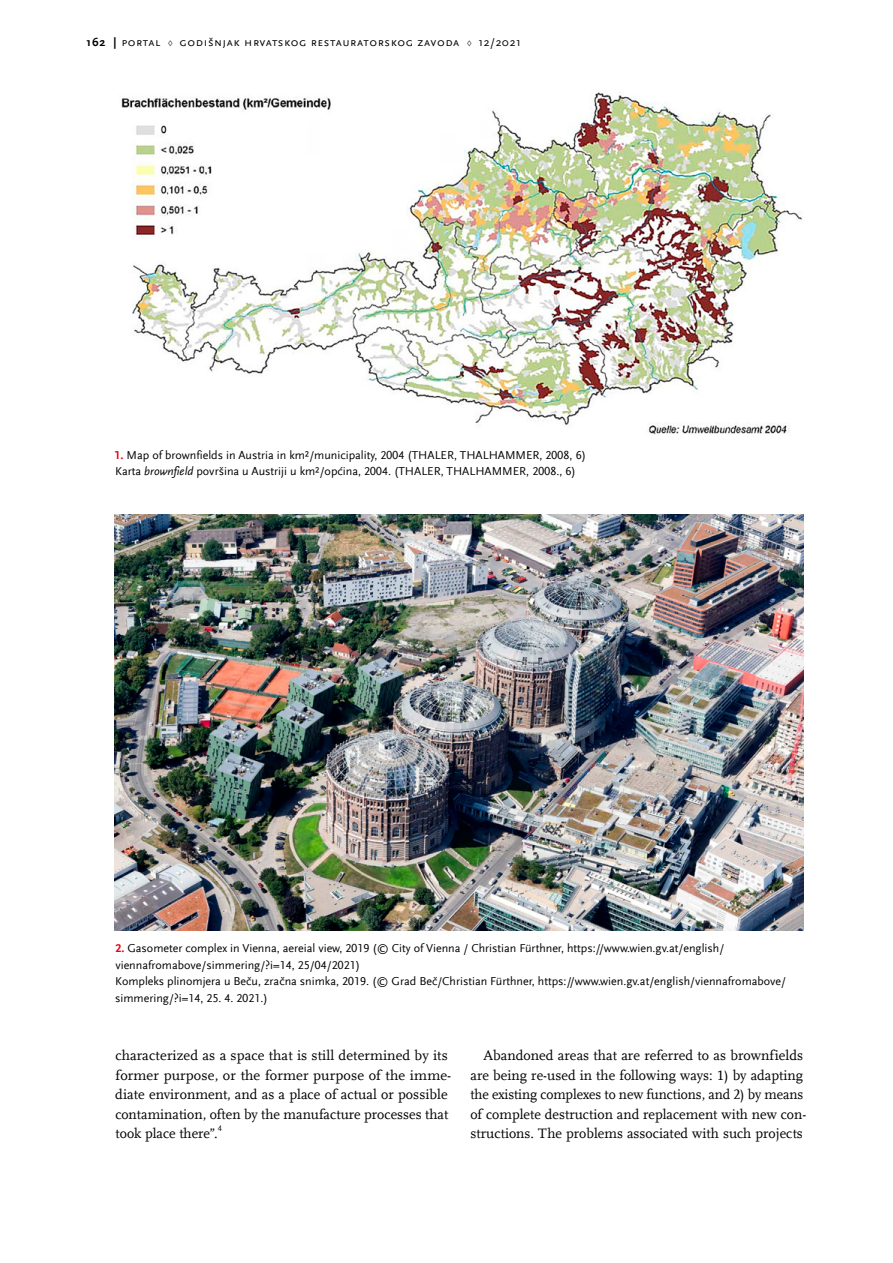
<style>
.page{position:relative;width:893px;height:1263px;background:#fff}
.page>*{position:absolute;margin:0;border:0;box-sizing:border-box;transform-origin:0 0}
.Body{font:14.25px/19.5px "Scala Offc Pro";color:#000}
.Legenda{font:12px/16.5px "Scala Sans Offc Pro";color:#000}
.t1{font:12px "Scala Sans Sc Offc Pro";letter-spacing:.05em;color:#000}
.Body-2{font:8.55px "Scala Offc Pro";color:#000}
.s1{font-weight:700}
.s2{font-weight:700;color:#e30613}
.s3{font-style:italic}
</style>
<div class="page">
<img style="left:121px;top:91px;width:681px;height:344px">
<img style="left:115px;top:514px;width:689px;height:416px">
<p class="t1" style="left:86px;top:35px;width:436px"><span class="s1">162 |</span> portal ♢ godišnjak hrvatskog restauratorskog zavoda ♢ 12/2021</p>
<p class="Legenda" style="left:115px;top:446px;width:473px"><span class="s2">1.</span> Map of brownfields in Austria in km²/municipality, 2004 (THALER, THALHAMMER, 2008, 6)</p>
<p class="Legenda" style="left:115px;top:463px;width:462px">Karta <span class="s3">brownfield</span> površina u Austriji u km²/općina, 2004. (THALER, THALHAMMER, 2008., 6)</p>
<p class="Legenda" style="left:115px;top:940px;width:610px"><span class="s2">2.</span> Gasometer complex in Vienna, aereial view, 2019 (© City of Vienna / Christian Fürthner, https://www.wien.gv.at/english/ viennafromabove/simmering/?i=14, 25/04/2021)</p>
<p class="Legenda" style="left:115px;top:973px;width:673px">Kompleks plinomjera u Beču, zračna snimka, 2019. (© Grad Beč/Christian Fürthner, https://www.wien.gv.at/english/viennafromabove/ simmering/?i=14, 25. 4. 2021.)</p>
<p class="Body" style="left:115px;top:1046px;width:337px">characterized as a space that is still determined by its former purpose, or the former purpose of the imme&shy;diate environment, and as a place of actual or possible contamination, often by the manufacture processes that took place there”.</p>
<p class="Body-2" style="left:218px;top:1123px;width:6px">4</p>
<p class="Body" style="left:470px;top:1046px;width:337px;text-indent:13px">Abandoned areas that are referred to as brownfields are being re-used in the following ways: 1) by adapting the existing complexes to new functions, and 2) by means of complete destruction and replacement with new con&shy;structions. The problems associated with such projects</p>
</div>
